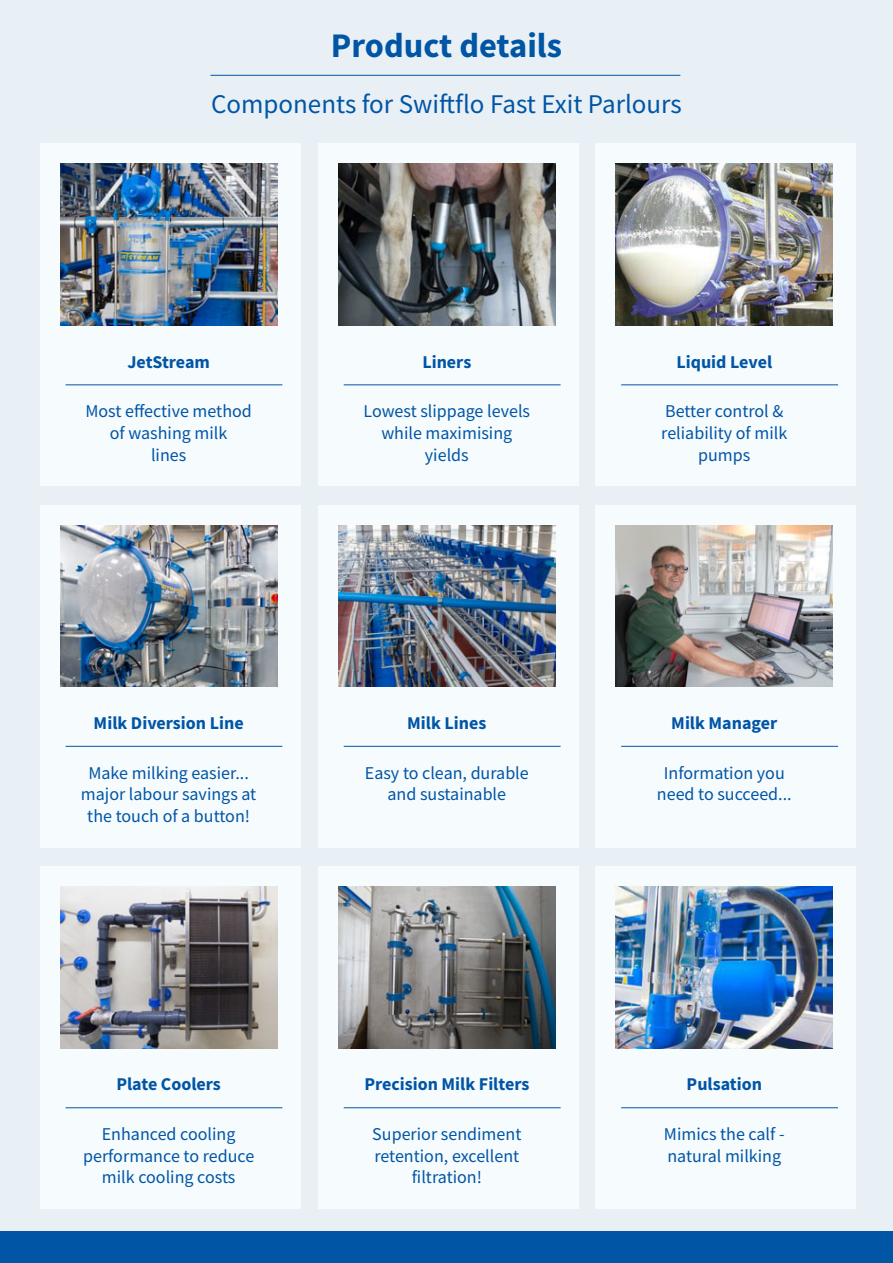
<style>
.page{position:relative;width:893px;height:1263px;background:#e8f0f6}
.page>*{position:absolute;margin:0;border:0;box-sizing:border-box;transform-origin:0 0}
.t1{font:700 34.5px "Source Sans Pro";color:#0155a5}
.t2{font:27px "Source Sans Pro";color:#0155a5}
.t3{font:18px/21.6px "Source Sans Pro";color:#0155a5;text-align:center}
.t4{font:700 18px "Source Sans Pro";color:#0155a5}
</style>
<div class="page">
<div style="left:40px;top:144px;width:260px;height:342px;background:#f6fbfe"></div>
<div style="left:40px;top:505px;width:260px;height:342px;background:#f6fbfe"></div>
<div style="left:40px;top:866px;width:260px;height:343px;background:#f6fbfe"></div>
<div style="left:318px;top:144px;width:261px;height:342px;background:#f6fbfe"></div>
<div style="left:318px;top:505px;width:261px;height:342px;background:#f6fbfe"></div>
<div style="left:318px;top:866px;width:261px;height:343px;background:#f6fbfe"></div>
<div style="left:595px;top:144px;width:261px;height:342px;background:#f6fbfe"></div>
<div style="left:595px;top:505px;width:261px;height:342px;background:#f6fbfe"></div>
<div style="left:595px;top:866px;width:261px;height:343px;background:#f6fbfe"></div>
<img style="left:60px;top:164px;width:217px;height:161px">
<img style="left:60px;top:525px;width:217px;height:162px">
<img style="left:60px;top:887px;width:217px;height:161px">
<img style="left:338px;top:164px;width:217px;height:161px">
<img style="left:338px;top:525px;width:217px;height:162px">
<img style="left:338px;top:887px;width:217px;height:161px">
<img style="left:616px;top:164px;width:217px;height:161px">
<img style="left:616px;top:525px;width:217px;height:162px">
<img style="left:616px;top:887px;width:217px;height:161px">
<hr style="left:66px;top:384px;width:216px;height:1px;background:#0155a5">
<hr style="left:66px;top:746px;width:216px;height:1px;background:#0155a5">
<hr style="left:66px;top:1107px;width:216px;height:1px;background:#0155a5">
<hr style="left:344px;top:384px;width:217px;height:1px;background:#0155a5">
<hr style="left:344px;top:746px;width:217px;height:1px;background:#0155a5">
<hr style="left:344px;top:1107px;width:217px;height:1px;background:#0155a5">
<hr style="left:621px;top:384px;width:217px;height:1px;background:#0155a5">
<hr style="left:621px;top:746px;width:217px;height:1px;background:#0155a5">
<hr style="left:621px;top:1107px;width:217px;height:1px;background:#0155a5">
<div style="left:0;top:1231px;width:893px;height:32px;background:#0155a5"></div>
<hr style="left:210px;top:75px;width:470px;height:1px;background:#0155a5">
<p class="t1" style="left:331px;top:22px;width:233px">Product details</p>
<p class="t2" style="left:211px;top:87px;width:472px">Components for Swiftflo Fast Exit Parlours</p>
<p class="t4" style="left:127px;top:349px;width:84px">JetStream</p>
<p class="t4" style="left:422px;top:349px;width:50px">Liners</p>
<p class="t4" style="left:676px;top:349px;width:97px">Liquid Level</p>
<p class="t3" style="left:85px;top:400px;width:168px">Most effective method of washing milk<br>lines</p>
<p class="t3" style="left:364px;top:400px;width:168px">Lowest slippage levels while maximising yields</p>
<p class="t3" style="left:661px;top:400px;width:128px">Better control &amp; reliability of milk pumps</p>
<p class="t4" style="left:94px;top:711px;width:152px">Milk Diversion Line</p>
<p class="t4" style="left:407px;top:711px;width:81px">Milk Lines</p>
<p class="t4" style="left:671px;top:711px;width:108px">Milk Manager</p>
<p class="t3" style="left:81px;top:762px;width:177px">Make milking easier... major labour savings at the touch of a button!</p>
<p class="t3" style="left:365px;top:762px;width:165px">Easy to clean, durable and sustainable</p>
<p class="t3" style="left:657px;top:762px;width:136px">Information you need to succeed...</p>
<p class="t4" style="left:116px;top:1072px;width:106px">Plate Coolers</p>
<p class="t4" style="left:364px;top:1072px;width:166px">Precision Milk Filters</p>
<p class="t4" style="left:687px;top:1072px;width:77px">Pulsation</p>
<p class="t3" style="left:83px;top:1123px;width:173px">Enhanced cooling performance to reduce milk cooling costs</p>
<p class="t3" style="left:372px;top:1123px;width:151px">Superior sendiment retention, excellent filtration!</p>
<p class="t3" style="left:664px;top:1123px;width:122px;text-align:left">Mimics the calf - natural milking</p>
</div>
